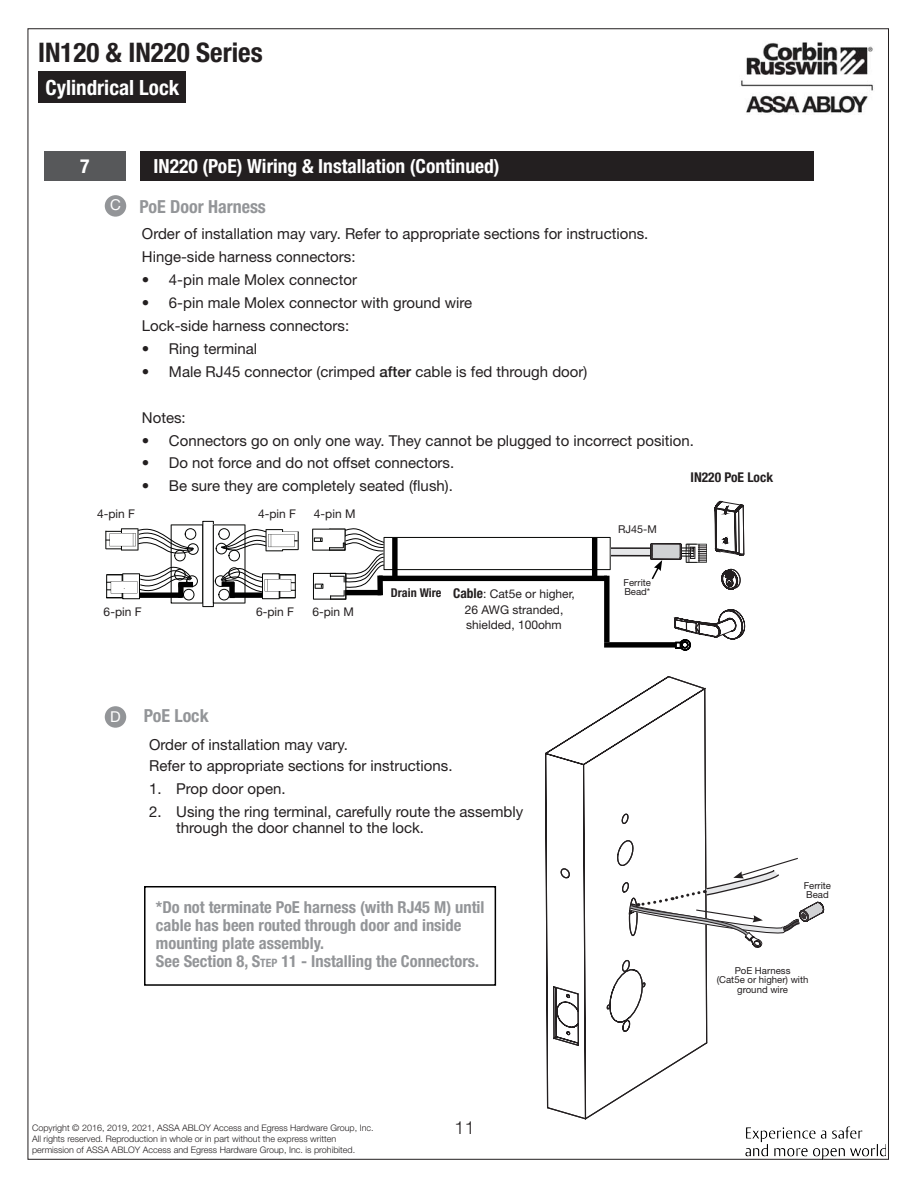
<style>
.page{position:relative;width:918px;height:1188px;background:#fff}
.page>*{position:absolute;margin:0;border:0;box-sizing:border-box;transform-origin:0 0}
.t1{font:700 condensed 27px "Helvetica Neue";color:#231f20}
.t2{font:700 condensed 21px "Helvetica Neue";color:#fff}
.SECTION_NAME_START{font:700 condensed 19.5px "Helvetica Neue";color:#fff}
.Section_Number{font:700 condensed 19.5px "Helvetica Neue";color:#fff}
.Heading_3_I2___5{font:700 condensed 18px "Helvetica Neue";color:#939598}
.t3{font:300 18px "Helvetica Neue";color:#231f20}
.Heading_3_I0_Centere{font:700 condensed 16.5px/18px "Helvetica Neue";color:#939598}
.Body_Text_I1_10_11{font:15.15px/20.2px "Helvetica Neue";color:#231f20}
.Body_Text_I1_10_11-2{font:15px/16.5px "Helvetica Neue";color:#231f20}
.Body_Text_I0_10_11{font:15px "Helvetica Neue";color:#fff}
.Labels{font:700 condensed 13.5px "Helvetica Neue";color:#231f20}
.Labels-2{font:700 condensed 12.15px "Helvetica Neue";color:#231f20}
.Captions{font:12px "Helvetica Neue";color:#231f20}
.Captions__Left{font:12px "Helvetica Neue";color:#231f20}
.Captions__Right{font:12px "Helvetica Neue";color:#231f20}
.Tiny_Text__no_leadin{font:10.8px "Helvetica Neue LT Std";color:#231f20}
.Captions__Left-2{font:9.6px/9.6px "Helvetica Neue";color:#231f20}
.t4{font:300 9px/10.8px "Helvetica Neue";color:#231f20}
.s1{font-weight:500}
.s2{font-weight:700;font-stretch:condensed;font-size:13.5px}
.s3{font-style:inherit}
.s4{font-size:11.55px}
</style>
<div class="page">
<div style="left:39px;top:72px;width:147px;height:31px;background:#231f20"></div>
<img style="left:741px;top:42px;width:132px;height:73px">
<img style="left:745px;top:1126px;width:141px;height:34px">
<div style="left:105px;top:706px;width:21px;height:22px;background:#939598;border-radius:50%"></div>
<div style="left:105px;top:195px;width:21px;height:22px;background:#939598;border-radius:50%"></div>
<div style="left:44px;top:151px;width:81px;height:30px;background:#57585a"></div>
<div style="left:140px;top:151px;width:674px;height:30px;background:#231f20"></div>
<div style="left:144px;top:886px;width:352px;height:100px;border:2px solid #000"></div>
<svg style="left:105px;top:521px;width:194px;height:86px"></svg>
<svg style="left:312px;top:528px;width:232px;height:72px"></svg>
<svg style="left:544px;top:536px;width:164px;height:624px"></svg>
<svg style="left:623px;top:857px;width:201px;height:91px"></svg>
<svg style="left:650px;top:500px;width:95px;height:179px"></svg>
<h1 class="t1" style="left:38px;top:36px;width:226px">IN120 &amp; IN220 Series</h1>
<h2 class="t2" style="left:46px;top:74px;width:135px">Cylindrical Lock</h2>
<p class="Section_Number" style="left:80px;top:155px;width:11px">7</p>
<p class="SECTION_NAME_START" style="left:154px;top:155px;width:348px">IN220 (PoE) Wiring &amp; Installation (Continued)</p>
<p class="Body_Text_I0_10_11" style="left:110px;top:196px;width:12px">C</p>
<p class="Heading_3_I2___5" style="left:140px;top:195px;width:128px">PoE Door Harness</p>
<p class="Body_Text_I1_10_11" style="left:142px;top:223px;width:508px">Order of installation may vary. Refer to appropriate sections for instructions.</p>
<p class="Body_Text_I1_10_11-2" style="left:142px;top:248px;width:215px">Hinge-side harness connectors:</p>
<p class="Body_Text_I1_10_11-2" style="left:142px;top:271px;width:217px">• 4-pin male Molex connector</p>
<p class="Body_Text_I1_10_11-2" style="left:142px;top:294px;width:332px">• 6-pin male Molex connector with ground wire</p>
<p class="Body_Text_I1_10_11-2" style="left:142px;top:317px;width:209px">Lock-side harness connectors:</p>
<p class="Body_Text_I1_10_11-2" style="left:142px;top:340px;width:117px">• Ring terminal</p>
<p class="Body_Text_I1_10_11-2" style="left:142px;top:363px;width:447px">• Male RJ45 connector (crimped <span class="s1">after</span> cable is fed through door)</p>
<p class="Body_Text_I1_10_11-2" style="left:142px;top:409px;width:45px">Notes:</p>
<p class="Body_Text_I1_10_11-2" style="left:142px;top:432px;width:554px">• Connectors go on only one way. They cannot be plugged to incorrect position.</p>
<p class="Body_Text_I1_10_11-2" style="left:142px;top:455px;width:314px">• Do not force and do not offset connectors.</p>
<p class="Body_Text_I1_10_11-2" style="left:142px;top:478px;width:312px">• Be sure they are completely seated (flush).</p>
<p class="Labels" style="left:691px;top:469px;width:84px">IN220 PoE Lock</p>
<p class="Captions__Left" style="left:97px;top:507px;width:40px">4-pin F</p>
<p class="Captions__Left" style="left:258px;top:507px;width:40px">4-pin F</p>
<p class="Captions__Left" style="left:314px;top:507px;width:43px">4-pin M</p>
<p class="Captions__Left" style="left:104px;top:605px;width:40px">6-pin F</p>
<p class="Captions__Right" style="left:256px;top:605px;width:40px">6-pin F</p>
<p class="Captions__Left" style="left:312px;top:605px;width:43px">6-pin M</p>
<p class="Body_Text_I0_10_11" style="left:110px;top:707px;width:12px">D</p>
<p class="Heading_3_I2___5" style="left:144px;top:705px;width:66px">PoE Lock</p>
<p class="Labels-2" style="left:391px;top:585px;width:52px">Drain Wire</p>
<p class="Captions" style="left:453px;top:587px;width:123px"><span class="s2">Cable</span>: Cat5e or higher,</p>
<p class="Captions" style="left:465px;top:602px;width:100px">26 AWG stranded,</p>
<p class="Captions" style="left:466px;top:618px;width:97px">shielded, 100ohm</p>
<p class="Body_Text_I1_10_11" style="left:149px;top:735px;width:305px">Order of installation may vary.<br>Refer to appropriate sections for instructions.</p>
<p class="Body_Text_I1_10_11-2" style="left:149px;top:780px;width:138px">1. Prop door open.</p>
<p class="Body_Text_I1_10_11-2" style="left:176px;top:803px;width:349px;text-indent:-27px">2. Using the ring terminal, carefully route the assembly through the door channel to the lock.</p>
<p class="Heading_3_I0_Centere" style="left:156px;top:898px;width:330px">*Do not terminate PoE harness (with RJ45 M) until cable has been routed through door and inside mounting plate assembly.<br>See Section 8, <span class="s3">S</span><span class="s4">tep</span> 11 - Installing the Connectors.</p>
<p class="Tiny_Text__no_leadin" style="left:618px;top:523px;width:40px">RJ45-M</p>
<p class="Captions__Left-2" style="left:624px;top:577px;width:29px">Ferrite<br>Bead*</p>
<p class="t4" style="left:32px;top:1122px;width:343px">Copyright © 2016, 2019, 2021, ASSA ABLOY Access and Egress Hardware Group, Inc.<br>All rights reserved. Reproduction in whole or in part without the express written permission of ASSA ABLOY Access and Egress Hardware Group, Inc. is prohibited.</p>
<p class="t3" style="left:455px;top:1117px;width:22px">11</p>
<p class="Captions__Left-2" style="left:804px;top:880px;width:29px">Ferrite<br>Bead</p>
<p class="Captions__Left-2" style="left:717px;top:965px;width:93px;text-align:center">PoE Harness<br>(Cat5e or higher) with ground wire</p>
</div>
